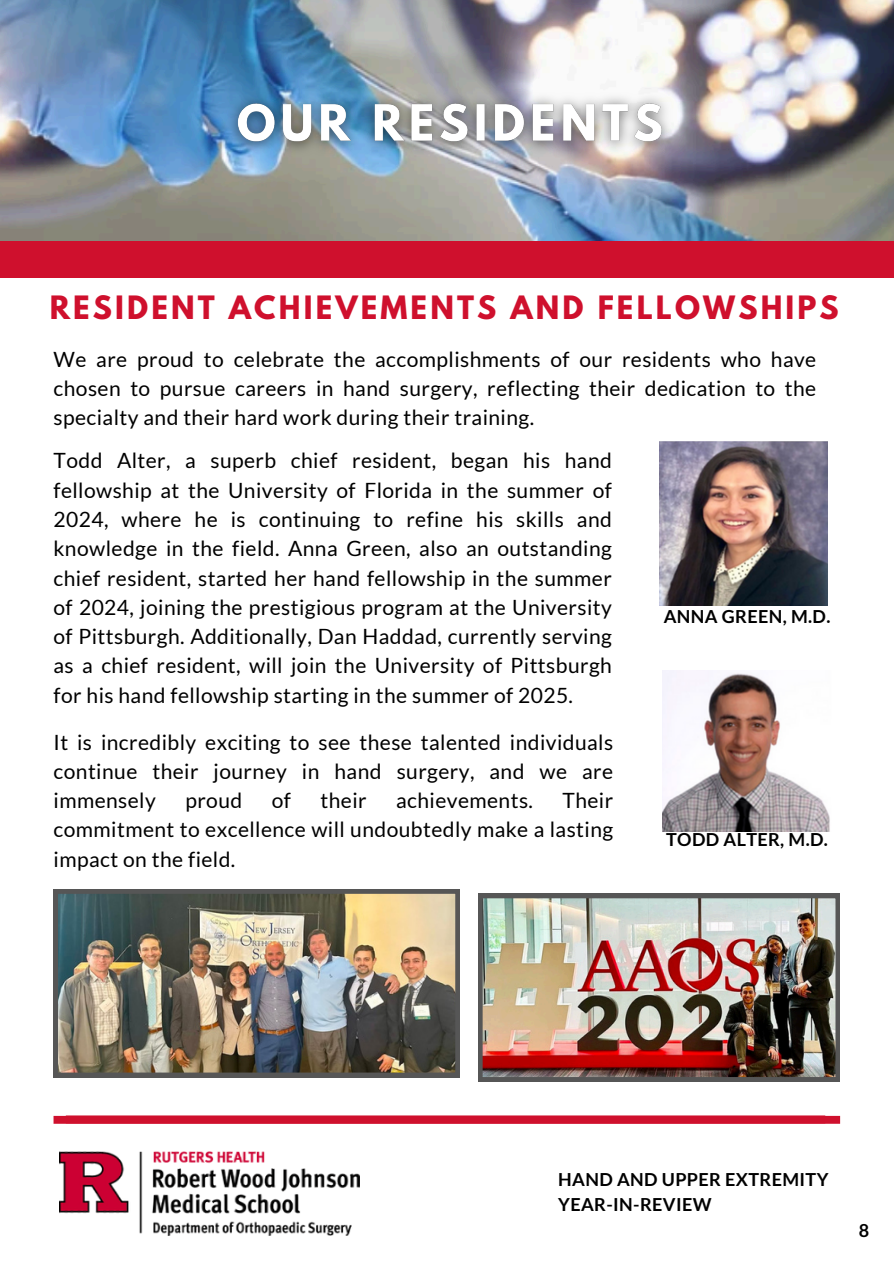
<style>
.page{position:relative;width:894px;height:1264px;background:#fff}
.page>*{position:absolute;margin:0;border:0;box-sizing:border-box;transform-origin:0 0}
.t1{font:700 28.5px "League Spartan";letter-spacing:.11em;color:#cf102d}
.t2{font:21px/29.2px "Lato";letter-spacing:.02em;color:#000;text-align:justify}
.t3{font:700 18px/24.8px "Lato";letter-spacing:.02em;color:#000}
</style>
<div class="page">
<img style="left:0;top:0;width:893px;height:241px">
<div style="left:0;top:241px;width:893px;height:36px;background:#cf102d"></div>
<div style="left:53px;top:1115px;width:786px;height:8px;background:#cf102d"></div>
<img style="left:60px;top:1151px;width:299px;height:84px">
<img style="left:53px;top:889px;width:406px;height:188px">
<img style="left:478px;top:893px;width:361px;height:188px">
<img style="left:216px;top:85px;width:466px;height:78px">
<img style="left:662px;top:670px;width:168px;height:161px">
<img style="left:659px;top:441px;width:168px;height:164px">
<h3 class="t1" style="left:50px;top:293px;width:790px">RESIDENT ACHIEVEMENTS AND FELLOWSHIPS</h3>
<h2 class="t2" style="left:53px;top:344px;width:764px">We are proud to celebrate the accomplishments of our residents who have chosen to pursue careers in hand surgery, reflecting their dedication to the specialty and their hard work during their training.</h2>
<h3 class="t2" style="left:53px;top:445px;width:559px">Todd Alter, a superb chief resident, began his hand fellowship at the University of Florida in the summer of 2024, where he is continuing to refine his skills and knowledge in the field. Anna Green, also an outstanding chief resident, started her hand fellowship in the summer of 2024, joining the prestigious program at the University of Pittsburgh. Additionally, Dan Haddad, currently serving as a chief resident, will join the University of Pittsburgh for his hand fellowship starting in the summer of 2025.</h3>
<p class="t2" style="left:53px;top:726px;width:561px">It is incredibly exciting to see these talented individuals continue their journey in hand surgery, and we are immensely</p>
<p class="t2" style="left:53px;top:785px;width:561px;text-indent:509px">Their commitment to excellence will undoubtedly make a lasting impact on the field.</p>
<p class="t2" style="left:185px;top:785px;width:58px">proud</p>
<p class="t2" style="left:272px;top:785px;width:21px">of</p>
<p class="t2" style="left:320px;top:785px;width:48px">their</p>
<p class="t2" style="left:396px;top:785px;width:138px">achievements.</p>
<p class="t3" style="left:663px;top:603px;width:168px">ANNA GREEN, M.D.</p>
<p class="t3" style="left:666px;top:826px;width:163px">TODD ALTER, M.D.</p>
<p class="t3" style="left:558px;top:1166px;width:271px">HAND AND UPPER EXTREMITY<br>YEAR-IN-REVIEW</p>
<h3 class="t3" style="left:858px;top:1217px;width:12px">8</h3>
</div>
